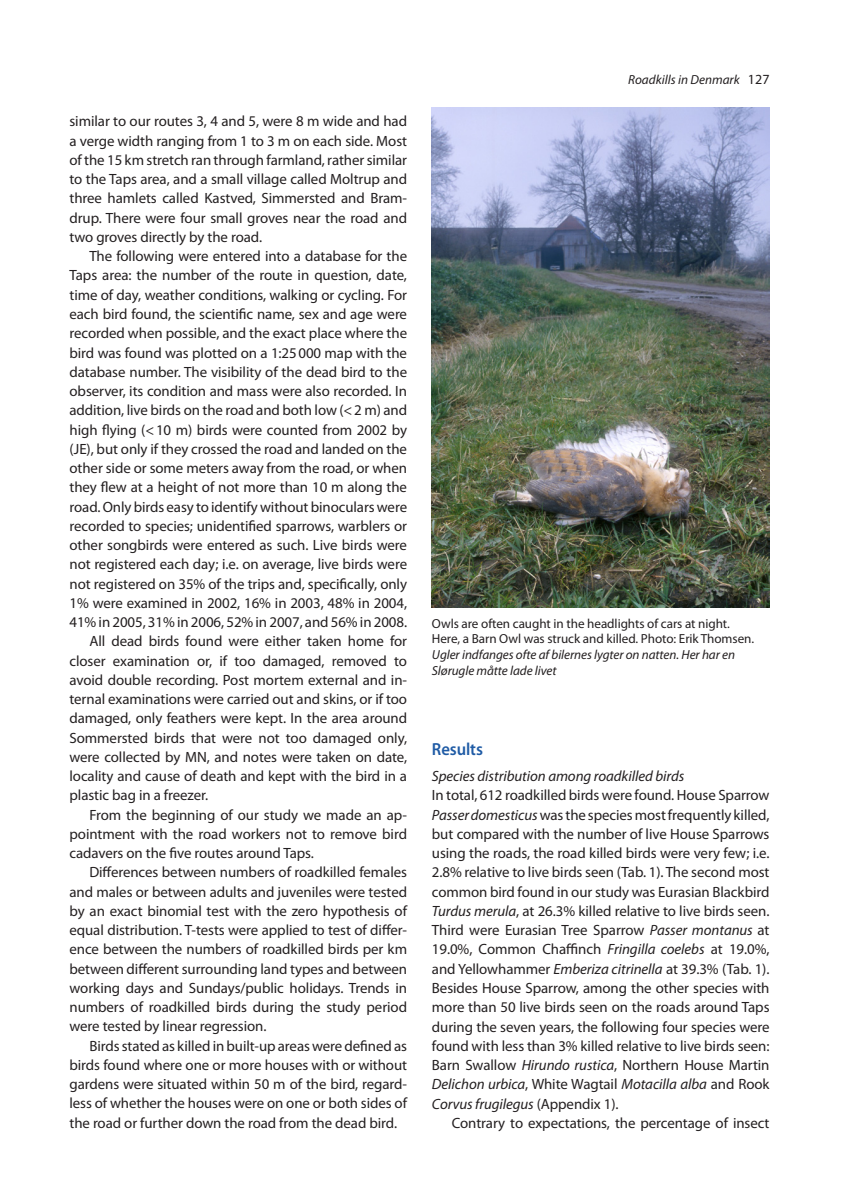
<style>
.page{position:relative;width:844px;height:1191px;background:#fff}
.page>*{position:absolute;margin:0;border:0;box-sizing:border-box;transform-origin:0 0}
.t1{font:600 17.5px "Myriad Pro";letter-spacing:-.005em;color:#1f5ba5;scale:.95 1}
.t2{font:14.88px/19.2px "Myriad Pro";letter-spacing:-.005em;color:#231f20;text-align:justify}
.t3{font:italic 14.88px "Myriad Pro";letter-spacing:-.005em;color:#231f20}
.t4{font:13.12px/15.8px "Myriad Pro";letter-spacing:-.005em;color:#231f20}
.t5{font:italic 13.12px/15.8px "Myriad Pro";letter-spacing:-.005em;color:#231f20}
.s1{font-style:normal;font-size:14px}
.s2{font-style:italic}
</style>
<div class="page">
<img style="left:432px;top:107px;width:337px;height:501px">
<p class="t2" style="left:69px;top:112px;width:339px">similar to our routes 3, 4 and 5, were 8 m wide and had a verge width ranging from 1 to 3 m on each side. Most of the 15 km stretch ran through farmland, rather similar to the Taps area, and a small village called Moltrup and three hamlets called Kastved, Simmersted and Bram&shy;drup. There were four small groves near the road and two groves directly by the road.</p>
<p class="t2" style="left:89px;top:246px;width:319px">The following were entered into a database for the</p>
<p class="t2" style="left:69px;top:266px;width:339px">Taps area: the number of the route in question, date,</p>
<p class="t2" style="left:69px;top:285px;width:339px">time of day, weather conditions, walking or cycling. For</p>
<p class="t2" style="left:69px;top:304px;width:339px">each bird found, the scientific name, sex and age were</p>
<p class="t2" style="left:69px;top:323px;width:339px">recorded when possible, and the exact place where the</p>
<p class="t2" style="left:69px;top:343px;width:339px">bird was found was plotted on a 1:25000 map with the</p>
<p class="t2" style="left:69px;top:362px;width:339px">database number. The visibility of the dead bird to the</p>
<p class="t2" style="left:69px;top:381px;width:339px">observer, its condition and mass were also recorded. In</p>
<p class="t2" style="left:69px;top:400px;width:339px">addition, live birds on the road and both low (&lt;2 m) and</p>
<p class="t2" style="left:69px;top:420px;width:339px">high flying (&lt;10 m) birds were counted from 2002 by</p>
<p class="t2" style="left:69px;top:439px;width:339px">(JE), but only if they crossed the road and landed on the</p>
<p class="t2" style="left:69px;top:458px;width:339px">other side or some meters away from the road, or when</p>
<p class="t2" style="left:69px;top:477px;width:339px">they flew at a height of not more than 10 m along the</p>
<p class="t2" style="left:69px;top:497px;width:339px">road. Only birds easy to identify without binoculars were</p>
<p class="t2" style="left:69px;top:516px;width:339px">recorded to species; unidentified sparrows, warblers or</p>
<p class="t2" style="left:69px;top:535px;width:339px">other songbirds were entered as such. Live birds were</p>
<p class="t2" style="left:69px;top:554px;width:339px">not registered each day; i.e. on average, live birds were</p>
<p class="t2" style="left:69px;top:574px;width:339px">not registered on 35% of the trips and, specifically, only</p>
<p class="t2" style="left:69px;top:593px;width:339px">1% were examined in 2002, 16% in 2003, 48% in 2004,</p>
<p class="t2" style="left:69px;top:612px;width:339px">41% in 2005, 31% in 2006, 52% in 2007, and 56% in 2008.</p>
<p class="t2" style="left:89px;top:631px;width:319px">All dead birds found were either taken home for</p>
<p class="t2" style="left:69px;top:651px;width:339px">closer examination or, if too damaged, removed to</p>
<p class="t2" style="left:69px;top:670px;width:339px">avoid double recording. Post mortem external and in-</p>
<p class="t2" style="left:69px;top:689px;width:339px">ternal examinations were carried out and skins, or if too</p>
<p class="t2" style="left:69px;top:708px;width:339px">damaged, only feathers were kept. In the area around</p>
<p class="t2" style="left:69px;top:727px;width:339px">Sommersted birds that were not too damaged only,</p>
<p class="t2" style="left:69px;top:747px;width:339px">were collected by MN, and notes were taken on date,</p>
<p class="t2" style="left:69px;top:766px;width:339px">locality and cause of death and kept with the bird in a</p>
<p class="t2" style="left:69px;top:785px;width:140px">plastic bag in a freezer.</p>
<p class="t2" style="left:89px;top:804px;width:319px">From the beginning of our study we made an ap-</p>
<p class="t2" style="left:69px;top:824px;width:339px">pointment with the road workers not to remove bird</p>
<p class="t2" style="left:69px;top:843px;width:246px">cadavers on the five routes around Taps.</p>
<p class="t2" style="left:89px;top:862px;width:319px">Differences between numbers of roadkilled females</p>
<p class="t2" style="left:69px;top:881px;width:339px">and males or between adults and juveniles were tested</p>
<p class="t2" style="left:69px;top:901px;width:339px">by an exact binomial test with the zero hypothesis of</p>
<p class="t2" style="left:69px;top:920px;width:339px">equal distribution. T-tests were applied to test of differ-</p>
<p class="t2" style="left:69px;top:939px;width:339px">ence between the numbers of roadkilled birds per km</p>
<p class="t2" style="left:69px;top:958px;width:339px">between different surrounding land types and between</p>
<p class="t2" style="left:69px;top:978px;width:339px">working days and Sundays/public holidays. Trends in</p>
<p class="t2" style="left:69px;top:997px;width:339px">numbers of roadkilled birds during the study period</p>
<p class="t2" style="left:69px;top:1016px;width:198px">were tested by linear regression.</p>
<p class="t2" style="left:89px;top:1035px;width:319px">Birds stated as killed in built-up areas were defined as</p>
<p class="t2" style="left:69px;top:1055px;width:339px">birds found where one or more houses with or without</p>
<p class="t2" style="left:69px;top:1074px;width:339px">gardens were situated within 50 m of the bird, regard-</p>
<p class="t2" style="left:69px;top:1093px;width:339px">less of whether the houses were on one or both sides of</p>
<p class="t2" style="left:69px;top:1112px;width:329px">the road or further down the road from the dead bird.</p>
<p class="t5" style="left:628px;top:72px;width:143px">Roadkills in Denmark <span class="s1">127</span></p>
<p class="t4" style="left:432px;top:615px;width:323px">Owls are often caught in the headlights of cars at night.<br>Here, a Barn Owl was struck and killed. Photo: Erik Thomsen.</p>
<p class="t5" style="left:432px;top:646px;width:304px">Ugler indfanges ofte af bilernes lygter on natten. Her har en<br>Slørugle måtte lade livet</p>
<p class="t1" style="left:432px;top:738px;width:55px">Results</p>
<p class="t3" style="left:432px;top:767px;width:254px">Species distribution among roadkilled birds</p>
<p class="t2" style="left:432px;top:785px;width:339px">In total, 612 roadkilled birds were found. House Sparrow <span class="s2">Passer domesticus</span> was the species most frequently killed, but compared with the number of live House Sparrows using the roads, the road killed birds were very few; i.e.<br>2.8% relative to live birds seen (Tab. 1). The second most common bird found in our study was Eurasian Blackbird <span class="s2">Turdus merula</span>, at 26.3% killed relative to live birds seen.<br>Third were Eurasian Tree Sparrow <span class="s2">Passer montanus</span> at 19.0%, Common Chaffinch <span class="s2">Fringilla coelebs</span> at 19.0%, and Yellowhammer <span class="s2">Emberiza citrinella</span> at 39.3% (Tab. 1).<br>Besides House Sparrow, among the other species with more than 50 live birds seen on the roads around Taps during the seven years, the following four species were found with less than 3% killed relative to live birds seen:<br>Barn Swallow <span class="s2">Hirundo rustica</span>, Northern House Martin <span class="s2">Delichon urbica</span>, White Wagtail <span class="s2">Motacilla alba</span> and Rook <span class="s2">Corvus frugilegus</span> (Appendix 1).</p>
<p class="t2" style="left:451px;top:1113px;width:319px">Contrary to expectations, the percentage of insect</p>
</div>
